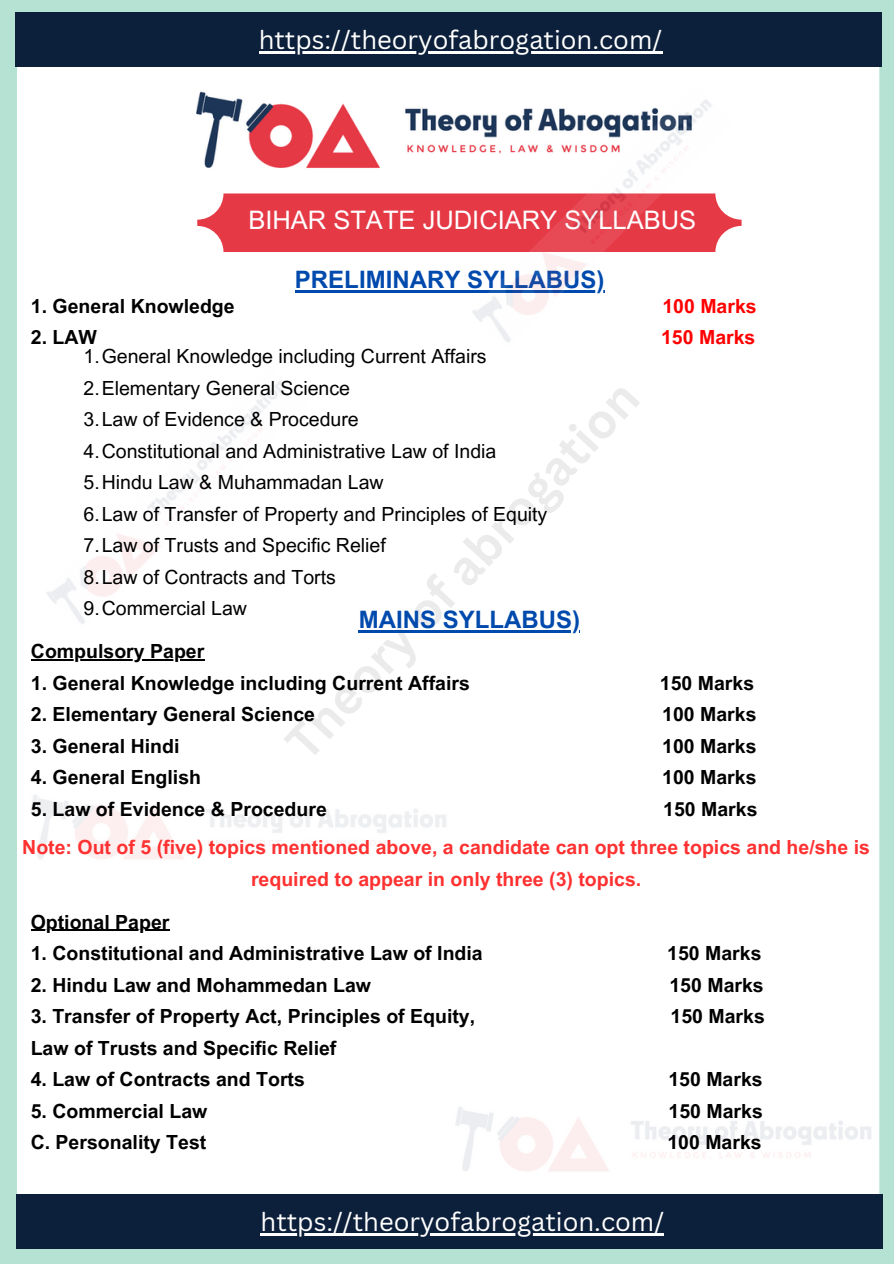
<style>
.page{position:relative;width:894px;height:1264px;background:#fff}
.page>*{position:absolute;margin:0;border:0;box-sizing:border-box;transform-origin:0 0}
.t1{font:700 48px "Canva Sans";color:#000}
.t2{font:25.5px "Canva Sans";color:#fff}
.t3{font:25.5px "Arial MT Pro";color:#fff}
.t4{font:700 24px "Arial MT Pro";color:#004aad}
.t5{font:700 19.5px "Arial MT Pro";color:#000}
.t6{font:19.5px "Arial MT Pro";color:#000}
.t7{font:700 19.5px/31.5px "Arial MT Pro";color:#ff3131;text-align:center}
.t8{font:700 19.5px "Arial MT Pro";color:#f00}
</style>
<div class="page">
<div style="left:0;top:0;width:893px;height:1263px;background:#b6e2d3"></div>
<div style="left:17px;top:66px;width:862px;height:1128px;background:#fff"></div>
<div style="left:197px;top:193px;width:544px;height:59px;background:#e63946;border-radius:26px"></div>
<img style="left:196px;top:90px;width:273px;height:82px">
<hr style="left:295px;top:290px;width:309px;height:2px;background:#004aad">
<img style="left:455px;top:1104px;width:419px;height:70px">
<img style="left:31px;top:792px;width:418px;height:70px">
<div style="left:44px;top:366px;width:264px;height:264px;background:#fff"></div>
<img style="left:469px;top:84px;width:264px;height:264px">
<div style="left:17px;top:1194px;width:865px;height:54px;background:#0d203b"></div>
<hr style="left:260px;top:1233px;width:404px;height:2px;background:#fff">
<div style="left:15px;top:12px;width:865px;height:54px;background:#0d203b"></div>
<hr style="left:258px;top:51px;width:404px;height:2px;background:#fff">
<hr style="left:358px;top:630px;width:222px;height:2px;background:#004aad">
<hr style="left:31px;top:659px;width:173px;height:1px;background:#000">
<hr style="left:31px;top:929px;width:138px;height:2px;background:#000">
<p class="t2" style="left:258px;top:21px;width:405px">https://theoryofabrogation.com/</p>
<p class="t3" style="left:248px;top:210px;width:449px">BIHAR STATE JUDICIARY SYLLABUS</p>
<p class="t4" style="left:295px;top:271px;width:311px">PRELIMINARY SYLLABUS)</p>
<p class="t5" style="left:31px;top:298px;width:205px">1. General Knowledge</p>
<p class="t5" style="left:31px;top:330px;width:68px">2. LAW</p>
<p class="t8" style="left:661px;top:330px;width:96px">150 Marks</p>
<p class="t8" style="left:662px;top:298px;width:96px">100 Marks</p>
<p class="t6" style="left:83px;top:349px;width:404px">1.General Knowledge including Current Affairs</p>
<p class="t6" style="left:83px;top:380px;width:268px">2.Elementary General Science</p>
<p class="t6" style="left:83px;top:412px;width:277px">3.Law of Evidence &amp; Procedure</p>
<p class="t6" style="left:83px;top:443px;width:414px">4.Constitutional and Administrative Law of India</p>
<p class="t6" style="left:83px;top:475px;width:301px">5.Hindu Law &amp; Muhammadan Law</p>
<p class="t6" style="left:83px;top:506px;width:465px">6.Law of Transfer of Property and Principles of Equity</p>
<p class="t6" style="left:83px;top:538px;width:304px">7.Law of Trusts and Specific Relief</p>
<p class="t6" style="left:83px;top:569px;width:254px">8.Law of Contracts and Torts</p>
<p class="t6" style="left:83px;top:601px;width:165px">9.Commercial Law</p>
<h1 class="t1" style="left:269px;top:727px;width:495px;rotate:-47deg">Theory of abrogation</h1>
<p class="t4" style="left:358px;top:611px;width:223px">MAINS SYLLABUS)</p>
<p class="t5" style="left:31px;top:644px;width:175px">Compulsory Paper</p>
<p class="t5" style="left:31px;top:675px;width:440px">1. General Knowledge including Current Affairs</p>
<p class="t5" style="left:659px;top:675px;width:96px">150 Marks</p>
<p class="t5" style="left:31px;top:707px;width:285px">2. Elementary General Science</p>
<p class="t5" style="left:662px;top:707px;width:96px">100 Marks</p>
<p class="t5" style="left:31px;top:738px;width:150px">3. General Hindi</p>
<p class="t5" style="left:662px;top:738px;width:96px">100 Marks</p>
<p class="t5" style="left:31px;top:770px;width:172px">4. General English</p>
<p class="t5" style="left:662px;top:770px;width:96px">100 Marks</p>
<p class="t5" style="left:31px;top:801px;width:297px">5. Law of Evidence &amp; Procedure</p>
<p class="t5" style="left:663px;top:801px;width:96px">150 Marks</p>
<p class="t7" style="left:22px;top:834px;width:849px">Note: Out of 5 (five) topics mentioned above, a candidate can opt three topics and he/she is required to appear in only three (3) topics.</p>
<p class="t5" style="left:31px;top:914px;width:140px">Optional Paper</p>
<p class="t5" style="left:31px;top:946px;width:453px">1. Constitutional and Administrative Law of India</p>
<p class="t5" style="left:667px;top:946px;width:96px">150 Marks</p>
<p class="t5" style="left:31px;top:977px;width:342px">2. Hindu Law and Mohammedan Law</p>
<p class="t5" style="left:669px;top:977px;width:96px">150 Marks</p>
<p class="t5" style="left:31px;top:1009px;width:446px">3. Transfer of Property Act, Principles of Equity,</p>
<p class="t5" style="left:670px;top:1009px;width:96px">150 Marks</p>
<p class="t5" style="left:31px;top:1040px;width:307px">Law of Trusts and Specific Relief</p>
<p class="t5" style="left:31px;top:1072px;width:276px">4. Law of Contracts and Torts</p>
<p class="t5" style="left:668px;top:1072px;width:96px">150 Marks</p>
<p class="t5" style="left:31px;top:1103px;width:178px">5. Commercial Law</p>
<p class="t5" style="left:668px;top:1103px;width:96px">150 Marks</p>
<p class="t5" style="left:31px;top:1135px;width:177px">C. Personality Test</p>
<p class="t5" style="left:667px;top:1135px;width:96px">100 Marks</p>
<p class="t2" style="left:260px;top:1203px;width:405px">https://theoryofabrogation.com/</p>
</div>
